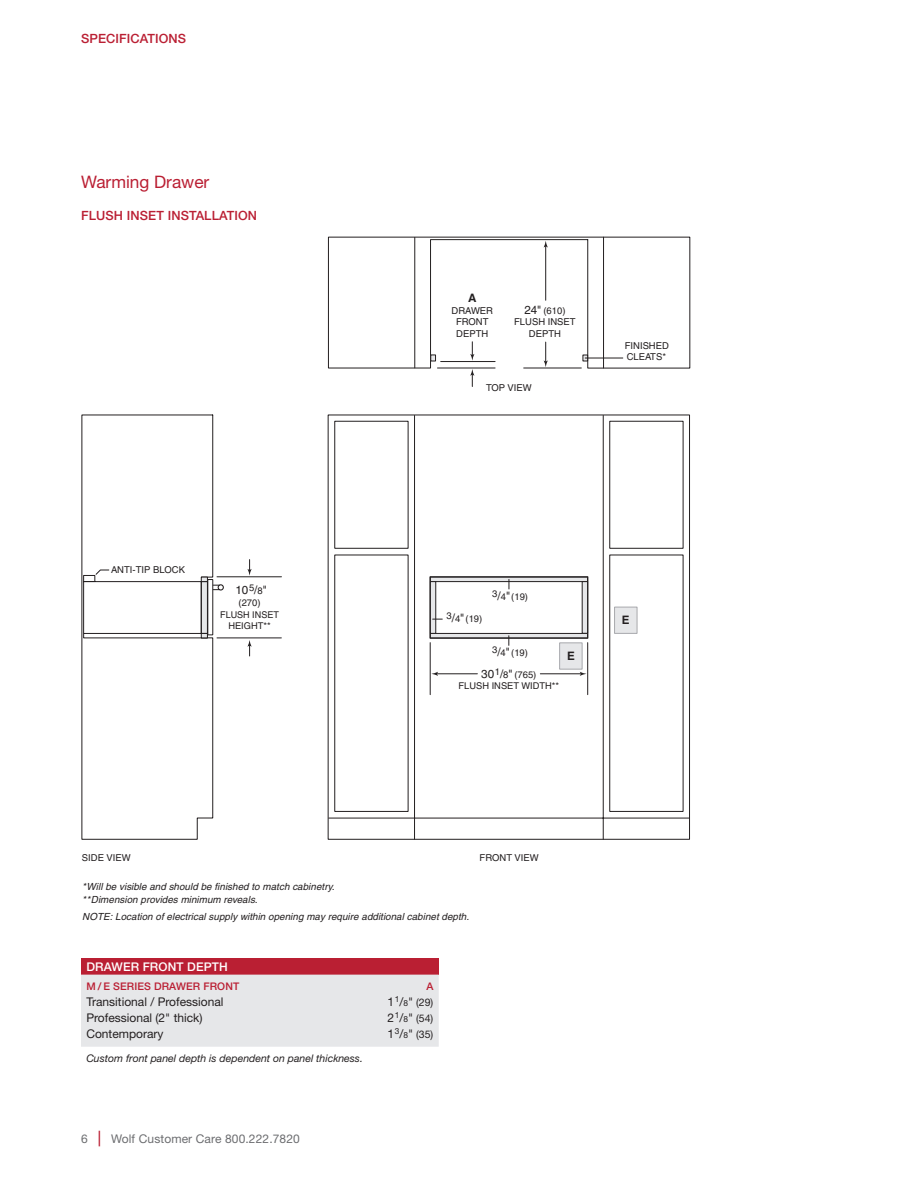
<style>
.page{position:relative;width:918px;height:1188px;background:#fff}
.page>*{position:absolute;margin:0;border:0;box-sizing:border-box;transform-origin:0 0}
.t1{font:17.25px "Helvetica Neue LT Std";color:#ba1f33}
.t2{font:500 12.75px "Helvetica Neue LT Std";letter-spacing:.01em;color:#ba1f33}
.t3{font:12px "Helvetica Neue LT Std";color:#231f20}
.t4{font:12px "Helvetica Neue LT Std";letter-spacing:.01em;color:#6c6d70}
.t5{font:500 12px "Helvetica Neue LT Std";letter-spacing:.01em;color:#fff}
.t6{font:11.7px "Helvetica";color:#231f20}
.t7{font:700 11.7px "Helvetica";color:#231f20}
.t8{font:italic 10.5px "Helvetica Neue LT Std";color:#231f20}
.t9{font:10.5px "Helvetica Neue LT Std";color:#231f20}
.t10{font:500 10.5px "Helvetica Neue LT Std";letter-spacing:.01em;color:#ba1f33}
.t11{font:italic 9.75px/12.8px "Helvetica";letter-spacing:.005em;color:#231f20}
.t12{font:9.45px/11.7px "Helvetica";color:#231f20;text-align:center}
.t13{font:9.3px/11.7px "Helvetica";color:#231f20;text-align:center}
.s1{font-size:11.7px}
.s2{font-size:9.45px}
.s3{font-size:12px}
.s4{font-size:8.4px}
.s5{font-weight:500;font-size:15.6px;color:#ba1f33}
</style>
<div class="page">
<svg style="left:81px;top:414px;width:609px;height:426px"></svg>
<svg style="left:328px;top:237px;width:362px;height:132px"></svg>
<svg style="left:544px;top:342px;width:4px;height:25px"></svg>
<svg style="left:544px;top:241px;width:4px;height:6px"></svg>
<hr style="left:545px;top:246px;width:1px;height:54px;background:#231f20">
<hr style="left:524px;top:368px;width:57px;height:1px;background:#231f20">
<hr style="left:437px;top:368px;width:58px;height:1px;background:#231f20">
<hr style="left:441px;top:361px;width:54px;height:1px;background:#231f20">
<svg style="left:470px;top:342px;width:4px;height:19px"></svg>
<svg style="left:470px;top:369px;width:4px;height:18px"></svg>
<hr style="left:217px;top:577px;width:64px;height:1px;background:#231f20">
<hr style="left:217px;top:638px;width:64px;height:1px;background:#231f20">
<div style="left:218px;top:584px;width:6px;height:7px;border:1px solid #231f20;border-radius:50%"></div>
<svg style="left:248px;top:560px;width:4px;height:16px"></svg>
<svg style="left:248px;top:640px;width:4px;height:16px"></svg>
<svg style="left:431px;top:672px;width:7px;height:4px"></svg>
<hr style="left:436px;top:674px;width:41px;height:1px;background:#231f20">
<svg style="left:580px;top:672px;width:7px;height:4px"></svg>
<hr style="left:540px;top:674px;width:42px;height:1px;background:#231f20">
<svg style="left:432px;top:633px;width:154px;height:4px"></svg>
<svg style="left:432px;top:578px;width:154px;height:4px"></svg>
<hr style="left:430px;top:643px;width:1px;height:52px;background:#231f20">
<hr style="left:587px;top:643px;width:1px;height:52px;background:#231f20">
<svg style="left:432px;top:581px;width:4px;height:53px"></svg>
<svg style="left:582px;top:581px;width:4px;height:53px"></svg>
<div style="left:559px;top:643px;width:23px;height:26px;background:#e6e7e9;border:1px solid #a8a9ad"></div>
<div style="left:614px;top:607px;width:23px;height:27px;background:#e6e7e9;border:1px solid #a8a9ad"></div>
<div style="left:430px;top:576px;width:158px;height:63px;border:1px solid #231f20"></div>
<svg style="left:583px;top:355px;width:5px;height:6px"></svg>
<svg style="left:430px;top:355px;width:6px;height:6px"></svg>
<hr style="left:585px;top:358px;width:38px;height:1px;background:#231f20">
<svg style="left:83px;top:570px;width:136px;height:69px"></svg>
<div style="left:81px;top:958px;width:358px;height:17px;background:#ba1f33"></div>
<div style="left:81px;top:975px;width:358px;height:72px;background:#e6e7e9"></div>
<h2 class="t2" style="left:81px;top:31px;width:107px">SPECIFICATIONS</h2>
<h1 class="t1" style="left:81px;top:171px;width:130px">Warming Drawer</h1>
<h2 class="t2" style="left:81px;top:208px;width:178px">FLUSH INSET INSTALLATION</h2>
<p class="t7" style="left:468px;top:291px;width:10px">A</p>
<p class="t12" style="left:452px;top:304px;width:43px">DRAWER<br>FRONT<br>DEPTH</p>
<p class="t12" style="left:514px;top:304px;width:63px"><span class="s1">24"</span> (610)<br>FLUSH INSET<br>DEPTH</p>
<p class="t12" style="left:486px;top:382px;width:47px">TOP VIEW</p>
<p class="t12" style="left:625px;top:340px;width:46px;text-align:left">FINISHED<br>CLEATS*</p>
<p class="t12" style="left:111px;top:563px;width:76px">ANTI-TIP BLOCK</p>
<p class="t6" style="left:235px;top:583px;width:33px">10<sup>5</sup>/<span class="s2">8</span>"</p>
<p class="t12" style="left:239px;top:597px;width:24px">(270)</p>
<p class="t13" style="left:220px;top:608px;width:60px">FLUSH INSET<br>HEIGHT**</p>
<p class="t12" style="left:447px;top:613px;width:37px">3<span class="s1">/</span>4<span class="s1">"</span>(19)</p>
<p class="t12" style="left:492px;top:591px;width:37px">3<span class="s1">/</span>4<span class="s1">"</span>(19)</p>
<p class="t12" style="left:492px;top:647px;width:37px">3<span class="s1">/</span>4<span class="s1">"</span>(19)</p>
<p class="t7" style="left:567px;top:648px;width:9px">E</p>
<p class="t12" style="left:481px;top:668px;width:57px"><span class="s1">30</span>1<span class="s1">/</span>8<span class="s1">"</span> (765)</p>
<p class="t13" style="left:459px;top:680px;width:102px">FLUSH INSET WIDTH**</p>
<p class="t7" style="left:622px;top:613px;width:9px">E</p>
<p class="t12" style="left:82px;top:852px;width:50px">SIDE VIEW</p>
<p class="t12" style="left:480px;top:852px;width:61px">FRONT VIEW</p>
<p class="t11" style="left:82px;top:880px;width:254px">*Will be visible and should be finished to match cabinetry. **Dimension provides minimum reveals.</p>
<p class="t11" style="left:82px;top:910px;width:388px">NOTE: Location of electrical supply within opening may require additional cabinet depth.</p>
<p class="t5" style="left:86px;top:959px;width:143px">DRAWER FRONT DEPTH</p>
<p class="t10" style="left:86px;top:980px;width:154px">M / E SERIES DRAWER FRONT</p>
<p class="t10" style="left:426px;top:980px;width:9px">A</p>
<p class="t3" style="left:86px;top:994px;width:139px">Transitional / Professional</p>
<p class="t9" style="left:388px;top:996px;width:47px"><span class="s3">1</span><sup>1</sup><span class="s3">/</span><span class="s4">8</span><span class="s3">"</span> (29)</p>
<p class="t3" style="left:86px;top:1011px;width:118px">Professional (2" thick)</p>
<p class="t9" style="left:388px;top:1012px;width:47px"><span class="s3">2</span><sup>1</sup><span class="s3">/</span><span class="s4">8</span><span class="s3">"</span> (54)</p>
<p class="t3" style="left:86px;top:1027px;width:79px">Contemporary</p>
<p class="t9" style="left:388px;top:1028px;width:47px"><span class="s3">1</span><sup>3</sup><span class="s3">/</span><span class="s4">8</span><span class="s3">"</span> (35)</p>
<p class="t8" style="left:86px;top:1052px;width:278px">Custom front panel depth is dependent on panel thickness.</p>
<p class="t4" style="left:81px;top:1131px;width:220px">6 <span class="s5">|</span> Wolf Customer Care 800.222.7820</p>
</div>
